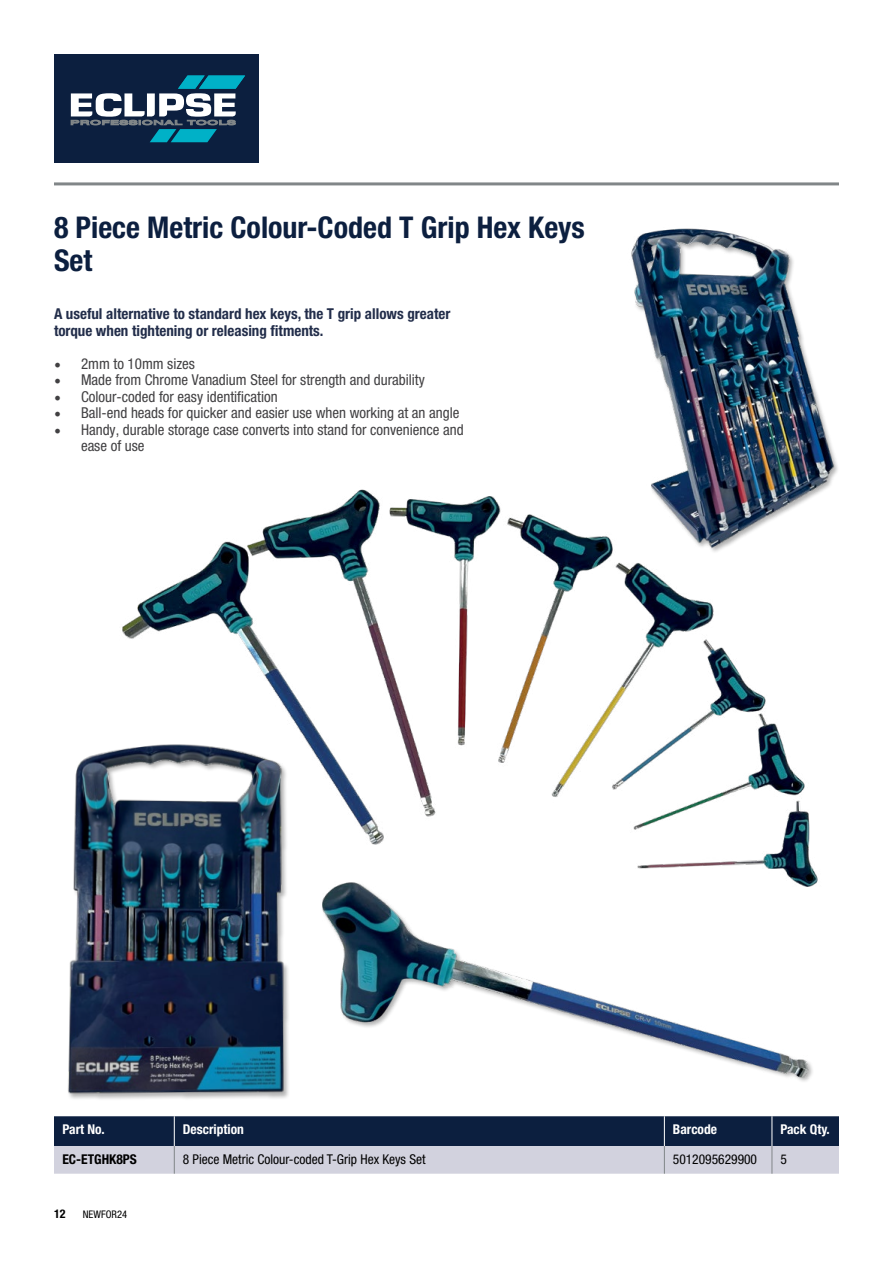
<style>
.page{position:relative;width:893px;height:1263px;background:#fff}
.page>*{position:absolute;margin:0;border:0;box-sizing:border-box;transform-origin:0 0}
.t1{font:700 condensed 30px/33px "Helvetica Neue LT Std";color:#0c1f3f}
.t2{font:condensed 15px/16.5px "Helvetica Neue LT Std";color:#414042}
.t3{font:700 condensed 15px/16.5px "Helvetica Neue LT Std";color:#222d4a}
.t4{font:condensed 13.5px "Helvetica Neue LT Std";color:#000}
.t5{font:700 condensed 13.5px "Helvetica Neue LT Std";color:#fff}
.t6{font:700 condensed 13.5px "Helvetica Neue LT Std";color:#000}
.t7{font:700 condensed 12px "Helvetica Neue LT Std";color:#000}
.t8{font:condensed 10.5px "Helvetica Neue LT Std";color:#000}
.s1{font-family:"Minion Pro";font-stretch:normal;font-size:18px}
</style>
<div class="page">
<img style="left:122px;top:489px;width:691px;height:380px">
<img style="left:617px;top:228px;width:221px;height:339px">
<img style="left:68px;top:729px;width:236px;height:370px">
<img style="left:322px;top:869px;width:496px;height:213px">
<svg style="left:54px;top:1116px;width:785px;height:58px;background:#6d778d"></svg>
<div style="left:54px;top:54px;width:205px;height:108px;background:#0c1f3f"></div>
<svg style="left:71px;top:76px;width:174px;height:66px"></svg>
<hr style="left:54px;top:182px;width:785px;height:3px;background:#818688">
<h1 class="t1" style="left:54px;top:211px;width:532px">8 Piece Metric Colour-Coded T Grip Hex Keys<br>Set</h1>
<p class="t3" style="left:54px;top:306px;width:398px">A useful alternative to standard hex keys, the T grip allows greater torque when tightening or releasing fitments.</p>
<p class="t2" style="left:54px;top:355px;width:143px"><span class="s1">•</span> 2mm to 10mm sizes</p>
<p class="t2" style="left:54px;top:372px;width:372px"><span class="s1">•</span> Made from Chrome Vanadium Steel for strength and durability</p>
<p class="t2" style="left:54px;top:388px;width:225px"><span class="s1">•</span> Colour-coded for easy identification</p>
<p class="t2" style="left:54px;top:405px;width:407px"><span class="s1">•</span> Ball-end heads for quicker and easier use when working at an angle</p>
<p class="t2" style="left:81px;top:421px;width:384px;text-indent:-27px"><span class="s1">•</span> Handy, durable storage case converts into stand for convenience and ease of use</p>
<p class="t5" style="left:63px;top:1121px;width:44px">Part No.</p>
<p class="t5" style="left:183px;top:1121px;width:63px">Description</p>
<p class="t5" style="left:673px;top:1121px;width:46px">Barcode</p>
<p class="t5" style="left:780px;top:1121px;width:51px">Pack Qty.</p>
<p class="t6" style="left:62px;top:1151px;width:76px">EC-ETGHK8PS</p>
<p class="t4" style="left:183px;top:1151px;width:244px">8 Piece Metric Colour-coded T-Grip Hex Keys Set</p>
<p class="t4" style="left:673px;top:1151px;width:86px">5012095629900</p>
<p class="t4" style="left:780px;top:1151px;width:8px">5</p>
<p class="t7" style="left:54px;top:1206px;width:13px">12</p>
<p class="t8" style="left:83px;top:1208px;width:46px">NEWFOR24</p>
</div>
